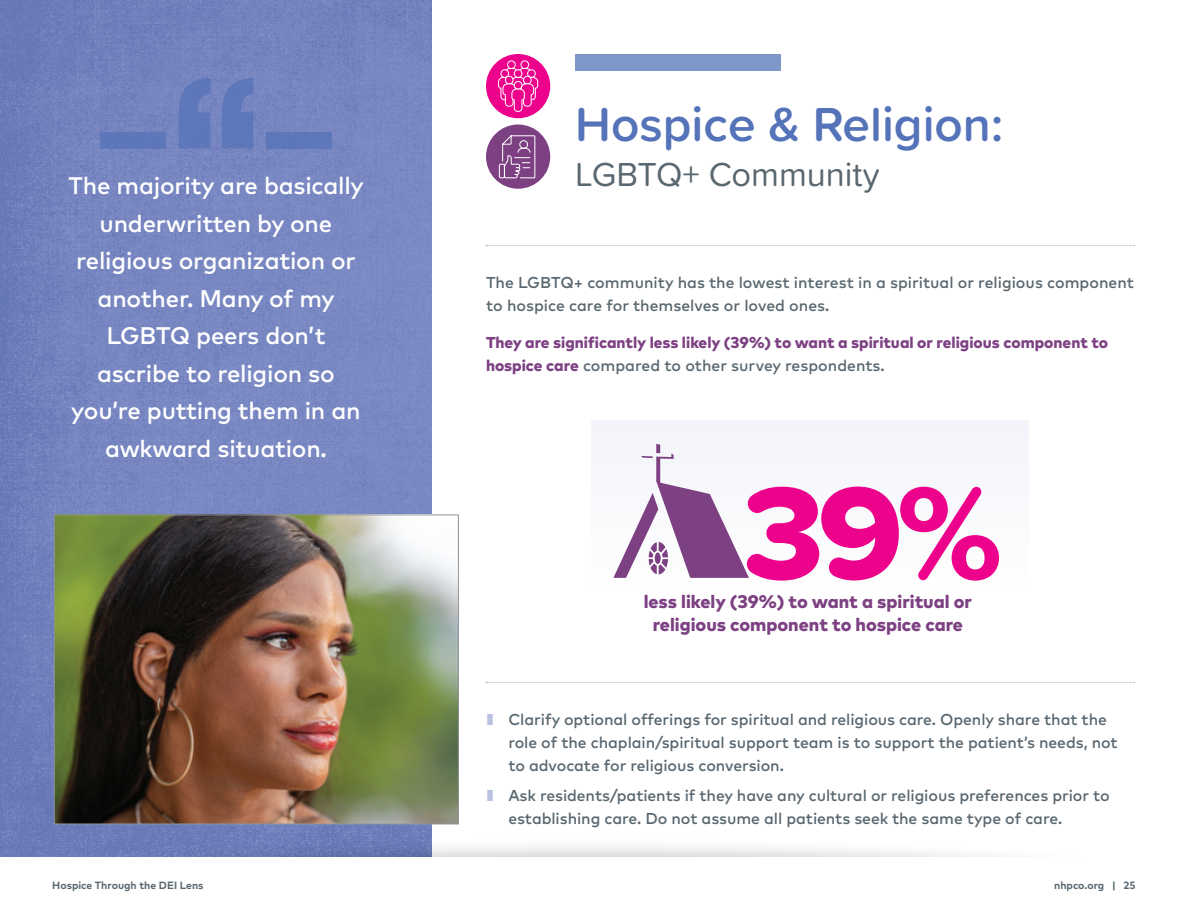
<style>
.page{position:relative;width:1188px;height:918px;background:#fff}
.page>*{position:absolute;margin:0;border:0;box-sizing:border-box;transform-origin:0 0}
.t1{font:136.35px "Proxima Soft Extrabld";color:#ed028c}
.t2{font:600 49.5px "Proxima Soft";color:#5573b8}
.t3{font:34.5px "Proxima Soft";color:#596770}
.t4{font:500 24px/37.5px "Mark Pro";letter-spacing:-.01em;color:#fff;text-align:center}
.t5{font:800 18.3px/23.7px "Mark Pro";color:#7d4183;text-align:center}
.t6{font:500 15.75px/23.2px "Mark Pro";letter-spacing:-.005em;color:#596770}
.t7{font:800 15.75px/23.2px "Mark Pro";color:#7d4183}
.t8{font:700 10.5px "Mark Pro";color:#596770}
.s1{font-weight:500;color:#596770}
.s2{color:#bac2e1}
</style>
<div class="page">
<img style="left:0;top:0;width:432px;height:836px">
<div style="left:591px;top:420px;width:438px;height:176px;background:#f9f9fc"></div>
<div style="left:575px;top:54px;width:206px;height:16px;background:#7f96c9"></div>
<svg style="left:486px;top:245px;width:649px;height:1px"></svg>
<svg style="left:486px;top:682px;width:649px;height:1px"></svg>
<div style="left:101px;top:132px;width:65px;height:16px;background:#5d77ba"></div>
<div style="left:266px;top:132px;width:65px;height:16px;background:#5d77ba"></div>
<svg style="left:179px;top:78px;width:74px;height:70px;background:#647bbb"></svg>
<img style="left:56px;top:517px;width:401px;height:305px">
<div style="left:54px;top:515px;width:405px;height:309px;border:1px solid #8f959b"></div>
<div style="left:486px;top:54px;width:64px;height:64px;background:#ed028c;border-radius:50%"></div>
<svg style="left:498px;top:60px;width:40px;height:52px"></svg>
<div style="left:486px;top:125px;width:64px;height:64px;background:#7d4183;border-radius:50%"></div>
<svg style="left:499px;top:135px;width:37px;height:44px"></svg>
<svg style="left:613px;top:444px;width:136px;height:134px"></svg>
<div style="left:0;top:836px;width:1188px;height:82px;background:#231f20;opacity:.75"></div>
<div style="left:0;top:857px;width:1188px;height:61px;background:#fff"></div>
<h3 class="t4" style="left:69px;top:165px;width:297px">The majority are basically</h3>
<h3 class="t4" style="left:71px;top:202px;width:291px">underwritten by one religious organization or another. Many of my<br>LGBTQ peers don’t ascribe to religion so you’re putting them in an awkward situation.</h3>
<h2 class="t2" style="left:575px;top:87px;width:429px">Hospice &amp; Religion:</h2>
<h3 class="t3" style="left:575px;top:148px;width:306px">LGBTQ+ Community</h3>
<p class="t6" style="left:486px;top:269px;width:649px">The LGBTQ+ community has the lowest interest in a spiritual or religious component to hospice care for themselves or loved ones.</p>
<p class="t7" style="left:486px;top:329px;width:624px">They are significantly less likely (39%) to want a spiritual or religious component to hospice care <span class="s1">compared to other survey respondents.</span></p>
<h1 class="t1" style="left:745px;top:430px;width:259px">39%</h1>
<p class="t5" style="left:644px;top:588px;width:330px">less likely (39%) to want a spiritual or religious component to hospice care</p>
<p class="t6" style="left:508px;top:706px;width:611px;text-indent:-23px"><span class="s2">▌</span> Clarify optional offerings for spiritual and religious care. Openly share that the role of the chaplain/spiritual support team is to support the patient’s needs, not to advocate for religious conversion.</p>
<p class="t6" style="left:508px;top:783px;width:603px;text-indent:-23px"><span class="s2">▌</span> Ask residents/patients if they have any cultural or religious preferences prior to establishing care. Do not assume all patients seek the same type of care.</p>
<p class="t8" style="left:52px;top:877px;width:153px">Hospice Through the DEI Lens</p>
<p class="t8" style="left:1054px;top:877px;width:83px">nhpco.org | 25</p>
</div>
